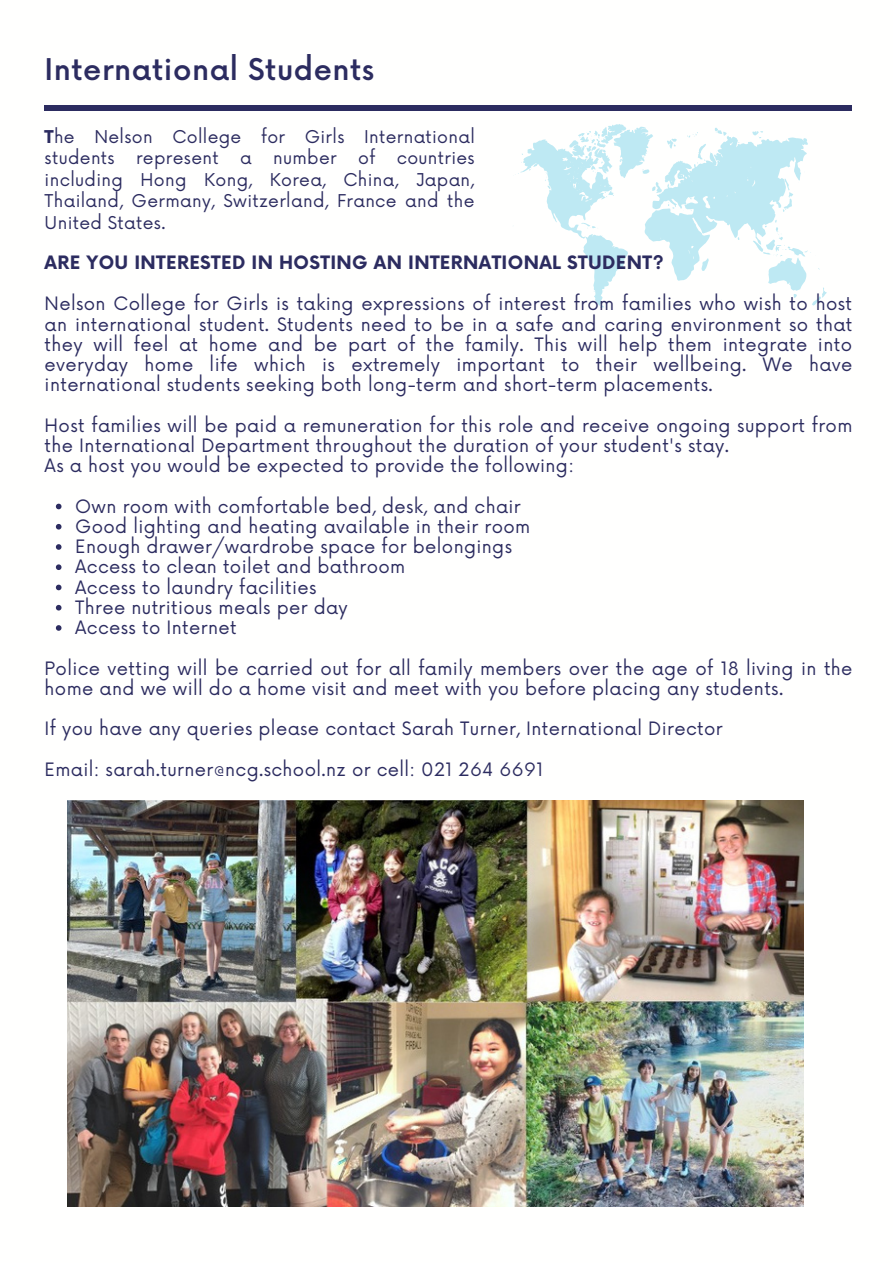
<style>
.page{position:relative;width:893px;height:1264px;background:#fff}
.page>*{position:absolute;margin:0;border:0;box-sizing:border-box;transform-origin:0 0}
.t1{font:500 29.25px "Now";letter-spacing:.02em;color:#2c2c60}
.t2{font:18px/20.2px "Now";letter-spacing:.02em;color:#2c2c60}
.t3{font:700 18px "Now";letter-spacing:.02em;color:#2c2c60}
.t4{font:17.25px/21.3px "Now";letter-spacing:.02em;color:#2c2c60;text-align:justify}
.s1{font-weight:700}
</style>
<div class="page">
<div style="left:45px;top:106px;width:806px;height:5px;background:#2c2c60"></div>
<svg style="left:515px;top:124px;width:311px;height:184px"></svg>
<img style="left:68px;top:800px;width:735px;height:405px">
<svg style="left:56px;top:503px;width:5px;height:6px"></svg>
<svg style="left:56px;top:524px;width:5px;height:5px"></svg>
<svg style="left:56px;top:544px;width:5px;height:6px"></svg>
<svg style="left:56px;top:564px;width:5px;height:6px"></svg>
<svg style="left:56px;top:584px;width:5px;height:6px"></svg>
<svg style="left:56px;top:605px;width:5px;height:5px"></svg>
<svg style="left:56px;top:625px;width:5px;height:5px"></svg>
<p class="t1" style="left:45px;top:54px;width:331px">International Students</p>
<p class="t4" style="left:45px;top:127px;width:432px"><span class="s1">T</span>he Nelson College for Girls International students represent a number of countries including Hong Kong, Korea, China, Japan, Thailand, Germany, Switzerland, France and the United States.</p>
<p class="t3" style="left:45px;top:252px;width:621px">ARE YOU INTERESTED IN HOSTING AN INTERNATIONAL STUDENT?</p>
<p class="t2" style="left:45px;top:294px;width:809px;text-align:justify">Nelson College for Girls is taking expressions of interest from families who wish to host an international student. Students need to be in a safe and caring environment so that they will feel at home and be part of the family. This will help them integrate into everyday home life which is extremely important to their wellbeing. We have international students seeking both long-term and short-term placements.</p>
<p class="t2" style="left:45px;top:416px;width:809px">Host families will be paid a remuneration for this role and receive ongoing support from the International Department throughout the duration of your student's stay.</p>
<p class="t2" style="left:45px;top:456px;width:530px">As a host you would be expected to provide the following:</p>
<p class="t2" style="left:75px;top:497px;width:447px">Own room with comfortable bed, desk, and chair</p>
<p class="t2" style="left:75px;top:517px;width:456px">Good lighting and heating available in their room</p>
<p class="t2" style="left:75px;top:537px;width:438px">Enough drawer/wardrobe space for belongings</p>
<p class="t2" style="left:75px;top:557px;width:331px">Access to clean toilet and bathroom</p>
<p class="t2" style="left:75px;top:578px;width:243px">Access to laundry facilities</p>
<p class="t2" style="left:75px;top:598px;width:274px">Three nutritious meals per day</p>
<p class="t2" style="left:75px;top:618px;width:163px">Access to Internet</p>
<p class="t2" style="left:45px;top:659px;width:809px">Police vetting will be carried out for all family members over the age of 18 living in the home and we will do a home visit and meet with you before placing any students.</p>
<p class="t2" style="left:45px;top:719px;width:679px">If you have any queries please contact Sarah Turner, International Director</p>
<p class="t2" style="left:45px;top:760px;width:500px">Email: sarah.turner@ncg.school.nz or cell: 021 264 6691</p>
</div>
